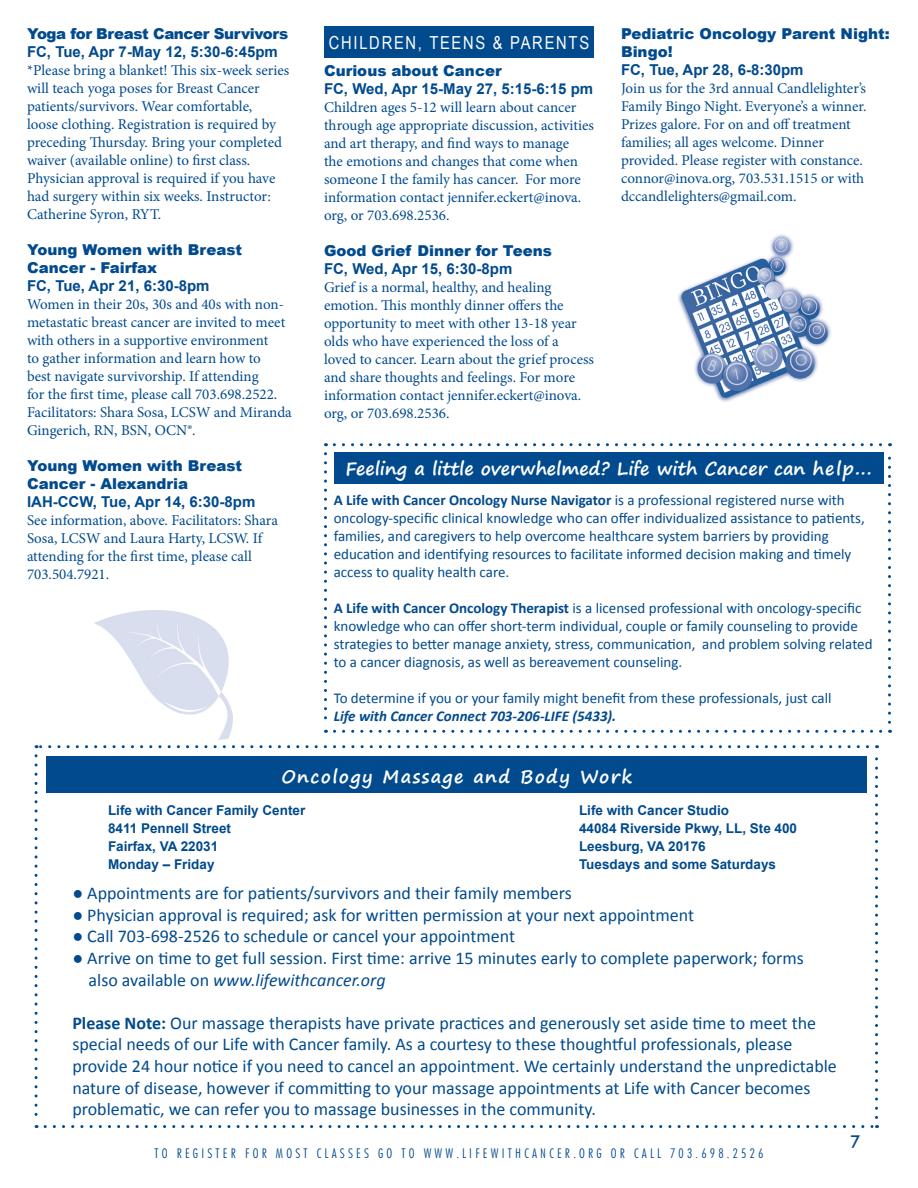
<style>
.page{position:relative;width:918px;height:1188px;background:#fff}
.page>*{position:absolute;margin:0;border:0;box-sizing:border-box;transform-origin:0 0}
.t1{font:18px/21.6px "Calibri";color:#004a8d}
.t2{font:700 18px "Segoe Print";color:#fff}
.t3{font:700 18px "Segoe Print";letter-spacing:.075em;color:#fff}
.t4{font:18px "Arial Narrow";letter-spacing:.095em;color:#fff}
.t5{font:500 18px "Futura BT";color:#004a8d}
.t6{font:15px/18px "Minion Pro";color:#004a8d}
.t7{font:15px/18px "Calibri";color:#004a8d}
.t8{font:700 15px "Arial";color:#004a8d}
.t9{font:900 15px/18px "Arial";color:#004a8d}
.t10{font:italic 700 15px "Calibri";color:#004a8d}
.t11{font:900 15px "Arial";letter-spacing:-.025em;color:#004a8d}
.t12{font:700 13.5px/18px "Arial";color:#004a8d}
.t13{font:300 condensed 13.5px "Futura BT";letter-spacing:.24em;color:#004a8d}
.s1{font-weight:700}
.s2{font-style:italic}
</style>
<div class="page">
<div style="left:324px;top:27px;width:270px;height:31px;background:#004a8d"></div>
<svg style="left:35px;top:756px;width:3px;height:372px"></svg>
<svg style="left:45px;top:1125px;width:833px;height:3px"></svg>
<svg style="left:875px;top:745px;width:3px;height:373px"></svg>
<svg style="left:36px;top:745px;width:832px;height:3px"></svg>
<div style="left:46px;top:757px;width:821px;height:36px;background:#004a8d"></div>
<img style="left:94px;top:610px;width:138px;height:130px">
<img style="left:678px;top:234px;width:154px;height:168px">
<svg style="left:324px;top:454px;width:3px;height:279px"></svg>
<svg style="left:334px;top:730px;width:557px;height:3px"></svg>
<svg style="left:888px;top:443px;width:3px;height:279px"></svg>
<svg style="left:326px;top:443px;width:555px;height:3px"></svg>
<div style="left:334px;top:452px;width:549px;height:31px;background:#004a8d"></div>
<p class="t11" style="left:27px;top:23px;width:263px">Yoga for Breast Cancer Survivors</p>
<p class="t8" style="left:27px;top:42px;width:252px">FC, Tue, Apr 7-May 12, 5:30-6:45pm</p>
<p class="t6" style="left:27px;top:61px;width:264px">*Please bring a blanket! This six-week series will teach yoga poses for Breast Cancer patients/survivors. Wear comfortable,<br>loose clothing. Registration is required by preceding Thursday. Bring your completed waiver (available online) to first class.<br>Physician approval is required if you have had surgery within six weeks. Instructor:<br>Catherine Syron, RYT.</p>
<p class="t9" style="left:27px;top:240px;width:217px">Young Women with Breast<br>Cancer - Fairfax</p>
<p class="t8" style="left:27px;top:276px;width:184px">FC, Tue, Apr 21, 6:30-8pm</p>
<p class="t6" style="left:27px;top:295px;width:266px">Women in their 20s, 30s and 40s with non&shy;metastatic breast cancer are invited to meet with others in a supportive environment<br>to gather information and learn how to<br>best navigate survivorship. If attending<br>for the first time, please call 703.698.2522.<br>Facilitators: Shara Sosa, LCSW and Miranda Gingerich, RN, BSN, OCN®.</p>
<p class="t9" style="left:27px;top:456px;width:217px">Young Women with Breast<br>Cancer - Alexandria</p>
<p class="t8" style="left:27px;top:492px;width:230px">IAH-CCW, Tue, Apr 14, 6:30-8pm</p>
<p class="t6" style="left:27px;top:511px;width:253px">See information, above. Facilitators: Shara Sosa, LCSW and Laura Harty, LCSW. If attending for the first time, please call 703.504.7921.</p>
<p class="t4" style="left:329px;top:29px;width:262px">CHILDREN, TEENS &amp; PARENTS</p>
<p class="t9" style="left:324px;top:61px;width:179px">Curious about Cancer</p>
<p class="t8" style="left:324px;top:78px;width:271px">FC, Wed, Apr 15-May 27, 5:15-6:15 pm</p>
<p class="t6" style="left:324px;top:98px;width:271px">Children ages 5-12 will learn about cancer through age appropriate discussion, activities and art therapy, and find ways to manage<br>the emotions and changes that come when someone I the family has cancer. For more information contact jennifer.eckert@inova. org, or 703.698.2536.</p>
<p class="t9" style="left:324px;top:241px;width:230px">Good Grief Dinner for Teens</p>
<p class="t8" style="left:324px;top:258px;width:190px">FC, Wed, Apr 15, 6:30-8pm</p>
<p class="t6" style="left:324px;top:278px;width:272px">Grief is a normal, healthy, and healing emotion. This monthly dinner offers the opportunity to meet with other 13-18 year olds who have experienced the loss of a loved to cancer. Learn about the grief process and share thoughts and feelings. For more information contact jennifer.eckert@inova. org, or 703.698.2536.</p>
<p class="t9" style="left:621px;top:24px;width:270px">Pediatric Oncology Parent Night:<br>Bingo!</p>
<p class="t8" style="left:621px;top:60px;width:184px">FC, Tue, Apr 28, 6-8:30pm</p>
<p class="t6" style="left:621px;top:79px;width:247px">Join us for the 3rd annual Candlelighter’s Family Bingo Night. Everyone’s a winner.<br>Prizes galore. For on and off treatment families; all ages welcome. Dinner provided. Please register with constance. connor@inova.org, 703.531.1515 or with dccandlelighters@gmail.com.</p>
<p class="t2" style="left:346px;top:452px;width:528px">Feeling a little overwhelmed? Life with Cancer can help...</p>
<p class="t7" style="left:334px;top:491px;width:533px"><span class="s1">A Life with Cancer Oncology Nurse Navigator</span> is a professional registered nurse with oncology-specific clinical knowledge who can offer individualized assistance to patients, families, and caregivers to help overcome healthcare system barriers by providing education and identifying resources to facilitate informed decision making and timely access to quality health care.</p>
<p class="t7" style="left:334px;top:599px;width:540px"><span class="s1">A Life with Cancer Oncology Therapist</span> is a licensed professional with oncology-specific knowledge who can offer short-term individual, couple or family counseling to provide strategies to better manage anxiety, stress, communication, and problem solving related to a cancer diagnosis, as well as bereavement counseling.</p>
<p class="t7" style="left:334px;top:689px;width:499px">To determine if you or your family might benefit from these professionals, just call</p>
<p class="t10" style="left:334px;top:707px;width:284px">Life with Cancer Connect 703-206-LIFE (5433).</p>
<p class="t3" style="left:282px;top:760px;width:352px">Oncology Massage and Body Work</p>
<p class="t12" style="left:108px;top:802px;width:199px">Life with Cancer Family Center<br>8411 Pennell Street<br>Fairfax, VA 22031<br>Monday – Friday</p>
<p class="t12" style="left:579px;top:802px;width:220px">Life with Cancer Studio<br>44084 Riverside Pkwy, LL, Ste 400<br>Leesburg, VA 20176<br>Tuesdays and some Saturdays</p>
<p class="t1" style="left:72px;top:882px;width:501px">● Appointments are for patients/survivors and their family members</p>
<p class="t1" style="left:72px;top:904px;width:623px">● Physician approval is required; ask for written permission at your next appointment</p>
<p class="t1" style="left:72px;top:926px;width:444px">● Call 703-698-2526 to schedule or cancel your appointment</p>
<p class="t1" style="left:89px;top:947px;width:717px;text-indent:-16px">● Arrive on time to get full session. First time: arrive 15 minutes early to complete paperwork; forms also available on <span class="s2">www.lifewithcancer.org</span></p>
<p class="t1" style="left:72px;top:1012px;width:766px"><span class="s1">Please Note:</span> Our massage therapists have private practices and generously set aside time to meet the special needs of our Life with Cancer family. As a courtesy to these thoughtful professionals, please provide 24 hour notice if you need to cancel an appointment. We certainly understand the unpredictable nature of disease, however if committing to your massage appointments at Life with Cancer becomes problematic, we can refer you to massage businesses in the community.</p>
<p class="t13" style="left:154px;top:1145px;width:611px">TO REGISTER FOR MOST CLASSES GO TO WWW.LIFEWITHCANCER.ORG OR CALL 703.698.2526</p>
<p class="t5" style="left:850px;top:1130px;width:12px">7</p>
</div>
